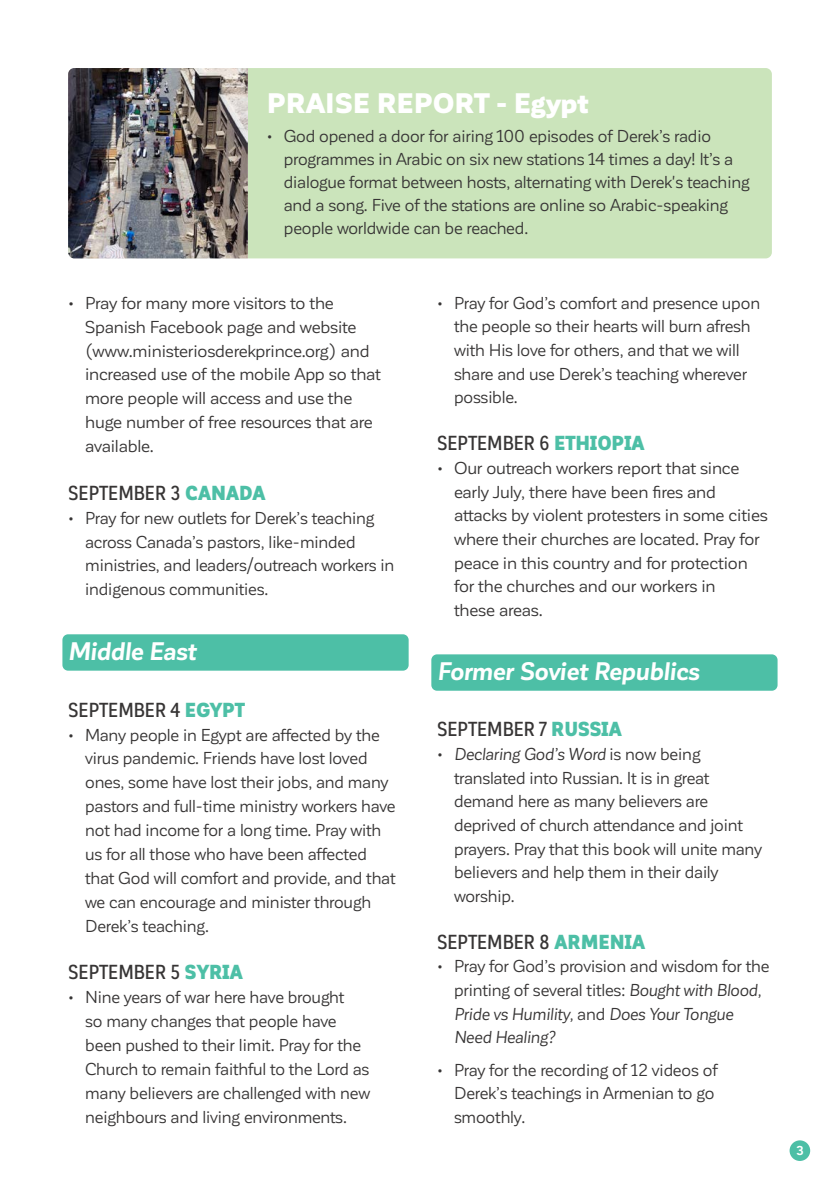
<style>
.page{position:relative;width:840px;height:1191px;background:#fff}
.page>*{position:absolute;margin:0;border:0;box-sizing:border-box;transform-origin:0 0}
.t1{font:900 27.8px "Corporative Sans";color:#fff}
.t2{font:italic 700 25px "Corporative Sans";letter-spacing:-.01em;color:#fff}
.t3{font:500 20px "Corporative Sans Alt Cnd";letter-spacing:.01em;color:#373535}
.t4{font:17px/24px "Corporative Sans";letter-spacing:-.01em;color:#373535}
.t5{font:700 12.8px "Corporative Sans";color:#fff}
.s1{font-weight:900;color:#4dbfa6}
.s2{font-style:italic}
</style>
<div class="page">
<div style="left:789px;top:1140px;width:20px;height:21px;background:#4dbfa6;border-radius:50%"></div>
<div style="left:248px;top:68px;width:523px;height:190px;background:#cbe4bb"></div>
<img style="left:68px;top:68px;width:180px;height:190px">
<div style="left:62px;top:634px;width:346px;height:36px;background:#4dbfa6;border-radius:6px"></div>
<div style="left:431px;top:654px;width:346px;height:36px;background:#4dbfa6;border-radius:6px"></div>
<h1 class="t1" style="left:267px;top:88px;width:323px">PRAISE REPORT - Egypt</h1>
<p class="t4" style="left:283px;top:125px;width:467px;line-height:23px;text-indent:-17px">• God opened a door for airing 100 episodes of Derek’s radio programmes in Arabic on six new stations 14 times a day! It’s a dialogue format between hosts, alternating with Derek's teaching and a song. Five of the stations are online so Arabic-speaking people worldwide can be reached.</p>
<p class="t4" style="left:85px;top:291px;width:297px;text-indent:-17px">• Pray for many more visitors to the Spanish Facebook page and website (www.ministeriosderekprince.org) and increased use of the mobile App so that more people will access and use the huge number of free resources that are available.</p>
<p class="t3" style="left:68px;top:482px;width:199px">SEPTEMBER 3 <span class="s1">CANADA</span></p>
<p class="t4" style="left:85px;top:506px;width:310px;text-indent:-17px">• Pray for new outlets for Derek’s teaching across Canada’s pastors, like-minded ministries, and leaders/outreach workers in indigenous communities.</p>
<h2 class="t2" style="left:68px;top:638px;width:129px">Middle East</h2>
<p class="t3" style="left:68px;top:699px;width:178px">SEPTEMBER 4 <span class="s1">EGYPT</span></p>
<p class="t4" style="left:85px;top:722px;width:312px;text-indent:-17px">• Many people in Egypt are affected by the virus pandemic. Friends have lost loved ones, some have lost their jobs, and many pastors and full-time ministry workers have not had income for a long time. Pray with us for all those who have been affected that God will comfort and provide, and that we can encourage and minister through Derek’s teaching.</p>
<p class="t3" style="left:68px;top:961px;width:176px">SEPTEMBER 5 <span class="s1">SYRIA</span></p>
<p class="t4" style="left:85px;top:985px;width:286px;text-indent:-17px">• Nine years of war here have brought<br>so many changes that people have been pushed to their limit. Pray for the Church to remain faithful to the Lord as many believers are challenged with new neighbours and living environments.</p>
<p class="t4" style="left:454px;top:291px;width:307px;text-indent:-17px">• Pray for God’s comfort and presence upon the people so their hearts will burn afresh with His love for others, and that we will share and use Derek’s teaching wherever possible.</p>
<p class="t3" style="left:437px;top:432px;width:209px">SEPTEMBER 6 <span class="s1">ETHIOPIA</span></p>
<p class="t4" style="left:454px;top:456px;width:315px;text-indent:-17px">• Our outreach workers report that since early July, there have been fires and attacks by violent protesters in some cities where their churches are located. Pray for peace in this country and for protection for the churches and our workers in<br>these areas.</p>
<h2 class="t2" style="left:437px;top:658px;width:264px">Former Soviet Republics</h2>
<p class="t3" style="left:437px;top:718px;width:186px">SEPTEMBER 7 <span class="s1">RUSSIA</span></p>
<p class="t4" style="left:454px;top:742px;width:309px;text-indent:-17px">• <span class="s2">Declaring God’s Word</span> is now being translated into Russian. It is in great demand here as many believers are deprived of church attendance and joint prayers. Pray that this book will unite many believers and help them in their daily worship.</p>
<p class="t3" style="left:437px;top:931px;width:210px">SEPTEMBER 8 <span class="s1">ARMENIA</span></p>
<p class="t4" style="left:454px;top:954px;width:317px;text-indent:-17px">• Pray for God’s provision and wisdom for the printing of several titles: <span class="s2">Bought with Blood, Pride vs Humility,</span> and <span class="s2">Does Your Tongue Need Healing?</span></p>
<p class="t4" style="left:454px;top:1058px;width:265px;text-indent:-17px">• Pray for the recording of 12 videos of<br>Derek’s teachings in Armenian to go smoothly.</p>
<p class="t5" style="left:795px;top:1143px;width:9px">3</p>
</div>
